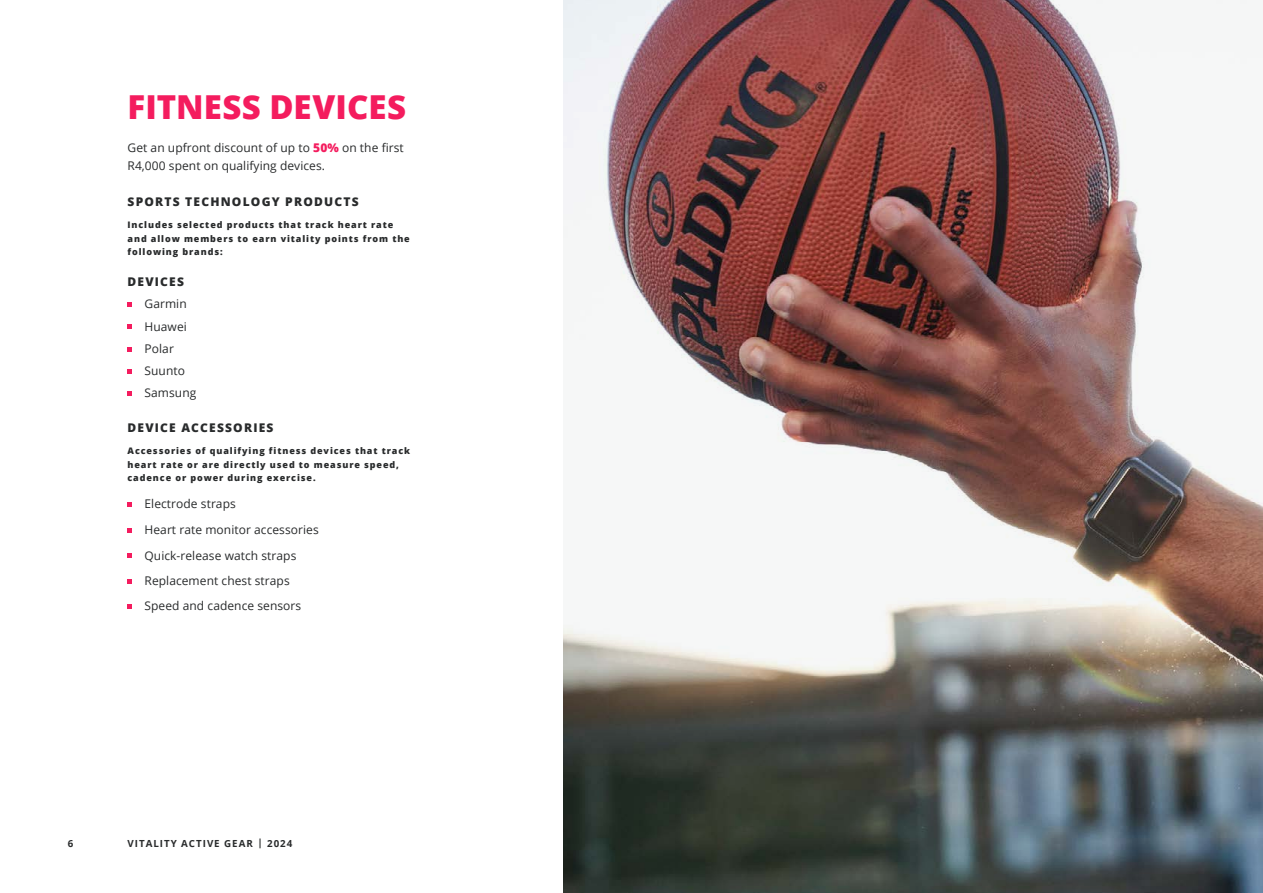
<style>
.page{position:relative;width:1263px;height:893px;background:#fff}
.page>*{position:absolute;margin:0;border:0;box-sizing:border-box;transform-origin:0 0}
.t1{font:800 33px "Open Sans";color:#f41c5e}
.t2{font:12px/22.2px "Open Sans";letter-spacing:.005em;color:#292b2c}
.t3{font:800 12px "Open Sans";letter-spacing:.1em;color:#292b2c}
.t4{font:700 9.75px "Open Sans";letter-spacing:.1em;color:#292b2c}
.t5{font:800 9px/13.5px "Open Sans";letter-spacing:.1em;color:#292b2c}
.s1{font-weight:800;color:#f41c5e}
</style>
<div class="page">
<svg style="left:128px;top:302px;width:4px;height:5px"></svg>
<svg style="left:128px;top:324px;width:4px;height:5px"></svg>
<svg style="left:128px;top:347px;width:4px;height:4px"></svg>
<svg style="left:128px;top:369px;width:4px;height:4px"></svg>
<svg style="left:128px;top:391px;width:4px;height:5px"></svg>
<svg style="left:128px;top:502px;width:4px;height:4px"></svg>
<svg style="left:128px;top:528px;width:4px;height:5px"></svg>
<svg style="left:128px;top:554px;width:4px;height:4px"></svg>
<svg style="left:128px;top:579px;width:4px;height:4px"></svg>
<svg style="left:128px;top:604px;width:4px;height:5px"></svg>
<img style="left:563px;top:0;width:700px;height:893px">
<h1 class="t1" style="left:128px;top:82px;width:280px">FITNESS DEVICES</h1>
<h2 class="t2" style="left:128px;top:139px;width:278px;line-height:18px">Get an upfront discount of up to <span class="s1">50%</span> on the first<br>R4,000 spent on qualifying devices.</h2>
<h2 class="t3" style="left:128px;top:193px;width:233px">SPORTS TECHNOLOGY PRODUCTS</h2>
<p class="t5" style="left:128px;top:218px;width:284px">Includes selected products that track heart rate and allow members to earn vitality points from the following brands:</p>
<h2 class="t3" style="left:128px;top:273px;width:58px">DEVICES</h2>
<h2 class="t2" style="left:145px;top:292px;width:53px">Garmin<br>Huawei<br>Polar<br>Suunto<br>Samsung</h2>
<h2 class="t3" style="left:128px;top:419px;width:147px">DEVICE ACCESSORIES</h2>
<p class="t5" style="left:128px;top:444px;width:284px">Accessories of qualifying fitness devices that track heart rate or are directly used to measure speed, cadence or power during exercise.</p>
<h2 class="t2" style="left:145px;top:492px;width:93px">Electrode straps</h2>
<h2 class="t2" style="left:145px;top:517px;width:176px;line-height:25.2px">Heart rate monitor accessories<br>Quick-release watch straps<br>Replacement chest straps<br>Speed and cadence sensors</h2>
<p class="t4" style="left:68px;top:837px;width:7px">6</p>
<p class="t4" style="left:128px;top:837px;width:166px">VITALITY ACTIVE GEAR | 2024</p>
</div>
